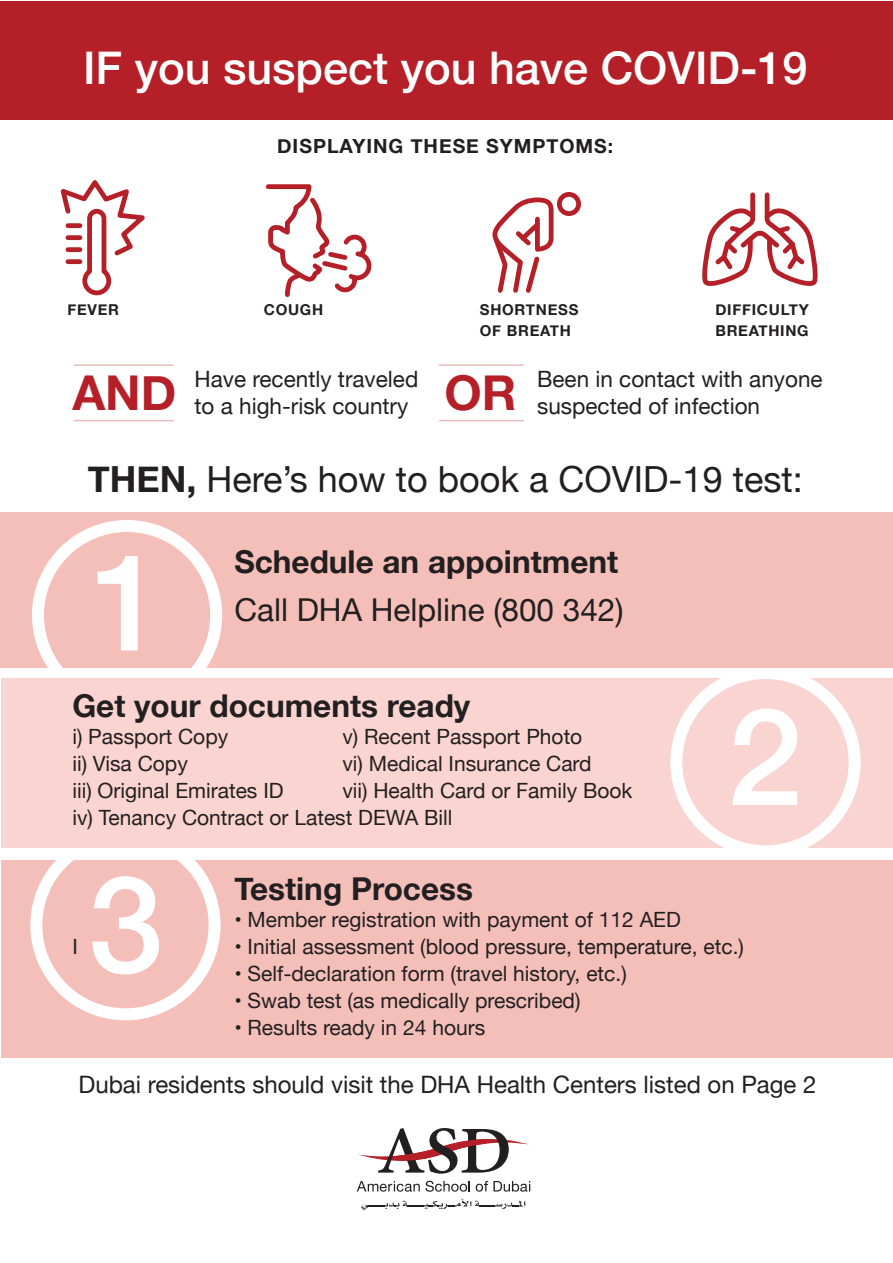
<style>
.page{position:relative;width:893px;height:1263px;background:#fff}
.page>*{position:absolute;margin:0;border:0;box-sizing:border-box;transform-origin:0 0}
.t1{font:500 135px "Helvetica Neue";color:#fff}
.t2{font:700 48px "Helvetica Neue";color:#b51f27}
.t3{font:500 45px "Helvetica Neue";color:#fff}
.t4{font:36px "Helvetica Neue";color:#231f20}
.t5{font:700 31.5px "Helvetica Neue";color:#231f20}
.t6{font:31.5px "Helvetica Neue";color:#231f20}
.t7{font:24px "Helvetica Neue";color:#231f20}
.t8{font:22.5px/27px "Helvetica Neue";color:#231f20}
.t9{font:21px/27px "Helvetica Neue";color:#231f20}
.t10{font:700 19.5px "Helvetica Neue";letter-spacing:.05em;color:#231f20}
.t11{font:700 15px "Helvetica Neue";letter-spacing:.05em;color:#231f20}
.s1{font-weight:700}
</style>
<div class="page">
<div style="left:1px;top:861px;width:892px;height:197px;background:#f4bfb9"></div>
<div style="left:1px;top:512px;width:892px;height:156px;background:#f4bfb9"></div>
<div style="left:1px;top:1px;width:891px;height:119px;background:#b51f27"></div>
<svg style="left:361px;top:1199px;width:164px;height:11px"></svg>
<svg style="left:358px;top:1128px;width:171px;height:45px"></svg>
<svg style="left:357px;top:1181px;width:113px;height:11px"></svg>
<svg style="left:476px;top:1181px;width:54px;height:11px"></svg>
<hr style="left:74px;top:364px;width:100px;height:2px;background:#b51f27">
<hr style="left:74px;top:420px;width:100px;height:1px;background:#b51f27">
<hr style="left:439px;top:364px;width:85px;height:2px;background:#b51f27">
<hr style="left:439px;top:420px;width:85px;height:1px;background:#b51f27">
<div style="left:32px;top:520px;width:190px;height:190px;border:12px solid #fff;border-radius:50%"></div>
<div style="left:30px;top:830px;width:191px;height:190px;border:12px solid #fff;border-radius:50%"></div>
<div style="left:1px;top:678px;width:892px;height:169px;background:#fad4d0"></div>
<div style="left:670px;top:667px;width:191px;height:190px;border:12px solid #fff;border-radius:50%"></div>
<svg style="left:265px;top:184px;width:107px;height:113px"></svg>
<svg style="left:60px;top:180px;width:85px;height:116px"></svg>
<svg style="left:702px;top:192px;width:116px;height:94px"></svg>
<div style="left:557px;top:192px;width:24px;height:24px;border:5px solid #b51f27;border-radius:50%"></div>
<svg style="left:492px;top:197px;width:62px;height:96px"></svg>
<h3 class="t3" style="left:83px;top:32px;width:726px">IF you suspect you have COVID-19</h3>
<p class="t10" style="left:277px;top:131px;width:338px">DISPLAYING THESE SYMPTOMS:</p>
<p class="t11" style="left:67px;top:298px;width:53px">FEVER</p>
<p class="t11" style="left:264px;top:298px;width:61px">COUGH</p>
<p class="t11" style="left:480px;top:298px;width:100px">SHORTNESS</p>
<p class="t11" style="left:715px;top:298px;width:95px">DIFFICULTY</p>
<p class="t11" style="left:480px;top:319px;width:93px">OF BREATH</p>
<p class="t11" style="left:715px;top:319px;width:95px">BREATHING</p>
<p class="t8" style="left:195px;top:366px;width:225px">Have recently traveled to a high-risk country</p>
<p class="t8" style="left:537px;top:366px;width:287px">Been in contact with anyone suspected of infection</p>
<h2 class="t2" style="left:72px;top:355px;width:106px">AND</h2>
<h2 class="t2" style="left:445px;top:355px;width:73px">OR</h2>
<h3 class="t4" style="left:88px;top:453px;width:716px"><span class="s1">THEN,</span> Here’s how to book a COVID-19 test:</h3>
<h1 class="t1" style="left:90px;top:494px;width:77px">1</h1>
<h3 class="t5" style="left:234px;top:537px;width:385px">Schedule an appointment</h3>
<h3 class="t6" style="left:234px;top:587px;width:391px">Call DHA Helpline (800 342)</h3>
<h3 class="t5" style="left:72px;top:681px;width:399px">Get your documents ready</h3>
<p class="t9" style="left:72px;top:724px;width:157px">i) Passport Copy</p>
<p class="t9" style="left:342px;top:724px;width:241px">v) Recent Passport Photo</p>
<p class="t9" style="left:72px;top:751px;width:117px">ii) Visa Copy</p>
<p class="t9" style="left:342px;top:751px;width:251px">vi) Medical Insurance Card</p>
<p class="t9" style="left:72px;top:778px;width:213px">iii) Original Emirates ID</p>
<p class="t9" style="left:72px;top:778px;width:562px;text-indent:270px">vii) Health Card or Family Book iv) Tenancy Contract or Latest DEWA Bill</p>
<h1 class="t1" style="left:727px;top:648px;width:77px">2</h1>
<h1 class="t1" style="left:88px;top:816px;width:77px">3</h1>
<h3 class="t5" style="left:234px;top:864px;width:240px">Testing Process</h3>
<p class="t9" style="left:234px;top:907px;width:448px">• Member registration with payment of 112 AED</p>
<p class="t9" style="left:72px;top:934px;width:7px">I</p>
<p class="t9" style="left:234px;top:934px;width:511px">• Initial assessment (blood pressure, temperature, etc.)</p>
<p class="t9" style="left:234px;top:961px;width:394px">• Self-declaration form (travel history, etc.)</p>
<p class="t9" style="left:234px;top:988px;width:348px">• Swab test (as medically prescribed)</p>
<p class="t9" style="left:234px;top:1015px;width:252px">• Results ready in 24 hours</p>
<p class="t7" style="left:79px;top:1067px;width:739px">Dubai residents should visit the DHA Health Centers listed on Page 2</p>
</div>
